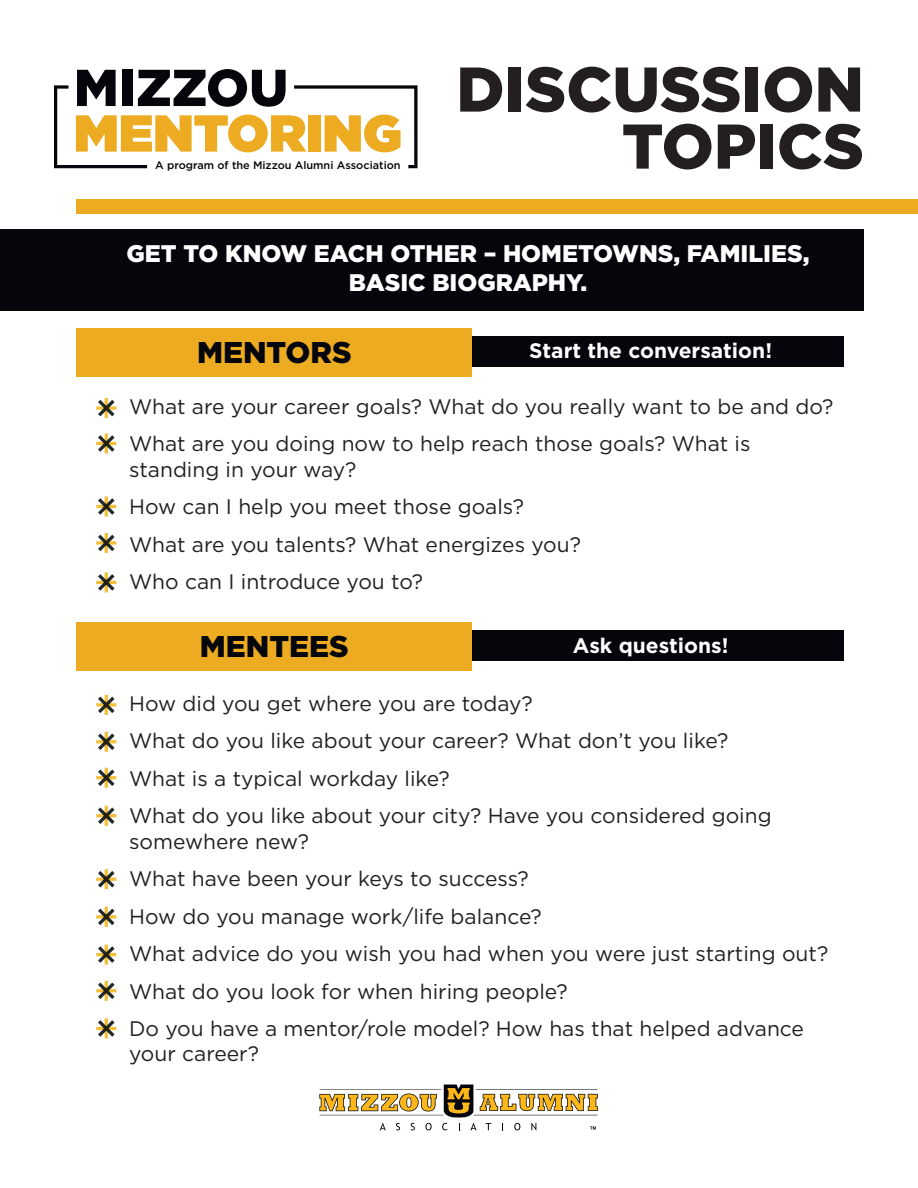
<style>
.page{position:relative;width:918px;height:1188px;background:#fff}
.page>*{position:absolute;margin:0;border:0;box-sizing:border-box;transform-origin:0 0}
.t1{font:900 63px/57px "Gotham";color:#231f20;text-align:right}
.t2{font:900 30px "Gotham";color:#04060b}
.t3{font:900 24px/28.8px "Gotham";color:#fff;text-align:center}
.t4{font:21px/37.5px "Gotham";color:#231f20}
.t5{font:700 21px "Gotham";color:#fff}
.t6{font:500 10.95px "Gotham";color:#04060b}
</style>
<div class="page">
<div style="left:448px;top:336px;width:396px;height:30px;background:#04060b"></div>
<div style="left:448px;top:630px;width:396px;height:31px;background:#04060b"></div>
<div style="left:77px;top:328px;width:395px;height:48px;background:#ecab20"></div>
<div style="left:77px;top:622px;width:395px;height:48px;background:#ecab20"></div>
<div style="left:0;top:229px;width:864px;height:81px;background:#04060b"></div>
<div style="left:77px;top:199px;width:841px;height:15px;background:#ecab20"></div>
<svg style="left:319px;top:1084px;width:279px;height:46px"></svg>
<hr style="left:320px;top:1089px;width:121px;height:1px;background:#231f20">
<hr style="left:320px;top:1115px;width:124px;height:1px;background:#231f20">
<svg style="left:54px;top:69px;width:363px;height:99px"></svg>
<svg style="left:96px;top:398px;width:20px;height:20px"></svg>
<svg style="left:96px;top:695px;width:20px;height:20px"></svg>
<svg style="left:96px;top:433px;width:20px;height:21px"></svg>
<svg style="left:96px;top:732px;width:20px;height:20px"></svg>
<svg style="left:96px;top:496px;width:20px;height:21px"></svg>
<svg style="left:96px;top:768px;width:20px;height:20px"></svg>
<svg style="left:96px;top:533px;width:20px;height:20px"></svg>
<svg style="left:96px;top:806px;width:20px;height:20px"></svg>
<svg style="left:96px;top:572px;width:20px;height:20px"></svg>
<svg style="left:96px;top:869px;width:20px;height:20px"></svg>
<svg style="left:96px;top:907px;width:20px;height:20px"></svg>
<svg style="left:96px;top:945px;width:20px;height:20px"></svg>
<svg style="left:96px;top:981px;width:20px;height:20px"></svg>
<svg style="left:96px;top:1018px;width:20px;height:21px"></svg>
<p class="t6" style="left:155px;top:158px;width:247px">A program of the Mizzou Alumni Association</p>
<h1 class="t1" style="left:456px;top:60px;width:409px">DISCUSSION<br>TOPICS</h1>
<p class="t3" style="left:126px;top:239px;width:685px">GET TO KNOW EACH OTHER – HOMETOWNS, FAMILIES,<br>BASIC BIOGRAPHY.</p>
<h2 class="t2" style="left:197px;top:331px;width:156px">MENTORS</h2>
<p class="t5" style="left:529px;top:337px;width:244px">Start the conversation!</p>
<p class="t4" style="left:129px;top:387px;width:706px">What are your career goals? What do you really want to be and do?<br>What are you doing now to help reach those goals? What is</p>
<p class="t4" style="left:129px;top:450px;width:453px">standing in your way?<br>How can I help you meet those goals?<br>What are you talents? What energizes you?<br>Who can I introduce you to?</p>
<h2 class="t2" style="left:200px;top:626px;width:151px">MENTEES</h2>
<p class="t5" style="left:573px;top:631px;width:157px">Ask questions!</p>
<p class="t4" style="left:129px;top:684px;width:644px">How did you get where you are today?<br>What do you like about your career? What don’t you like?<br>What is a typical workday like?<br>What do you like about your city? Have you considered going</p>
<p class="t4" style="left:129px;top:822px;width:701px">somewhere new?<br>What have been your keys to success?<br>How do you manage work/life balance?<br>What advice do you wish you had when you were just starting out?<br>What do you look for when hiring people?<br>Do you have a mentor/role model? How has that helped advance</p>
<p class="t4" style="left:129px;top:1035px;width:131px">your career?</p>
</div>
